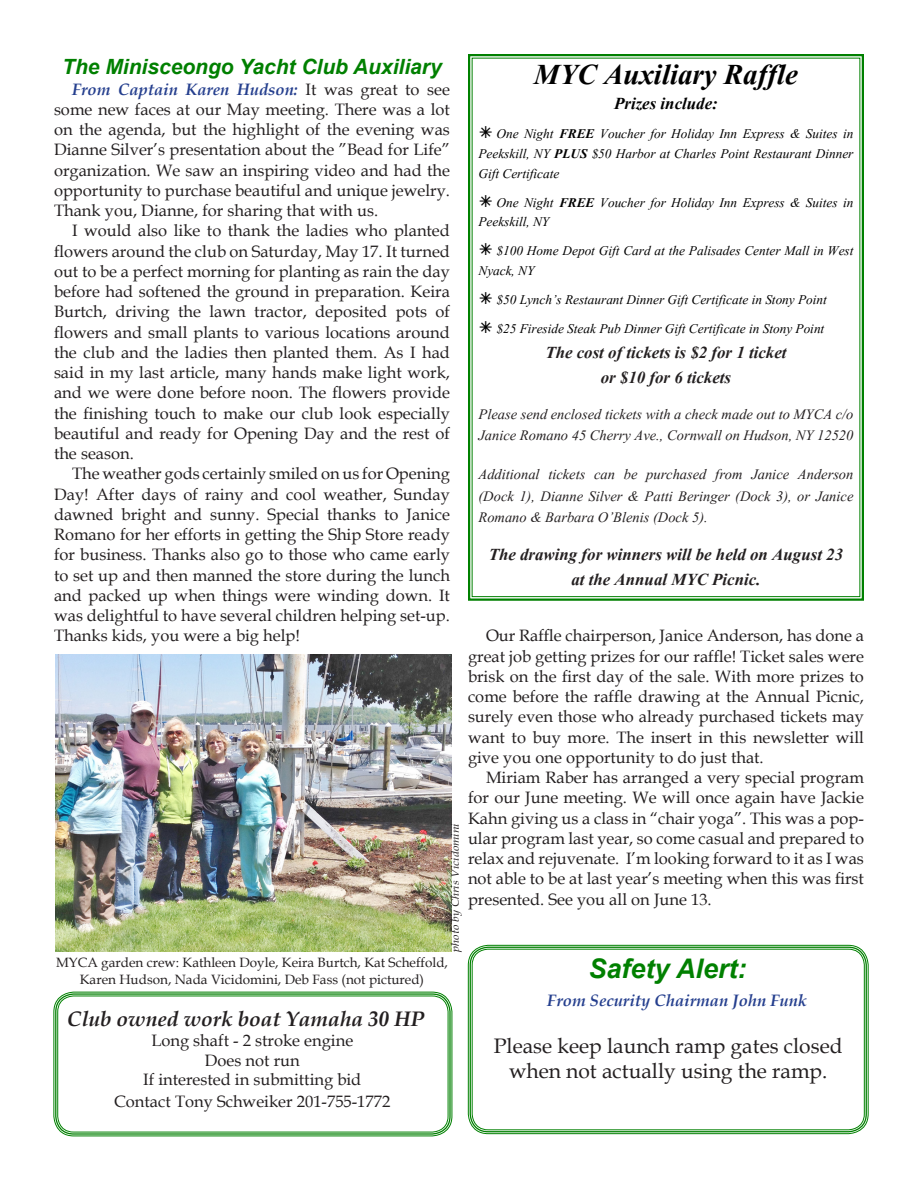
<style>
.page{position:relative;width:918px;height:1188px;background:#fff}
.page>*{position:absolute;margin:0;border:0;box-sizing:border-box;transform-origin:0 0}
.t1{font:700 36px "Vijaya";color:#000}
.Headline_14_pt{font:italic 700 27px "Arial";color:#008000}
.t2{font:700 21px/25.2px "Vijaya";color:#231f20;text-align:center}
.t3{font:21px "Book Antiqua";color:#231f20}
.Headline_14_pt-2{font:italic 700 21px "Arial";color:#008000}
.t4{font:italic 700 21px "Book Antiqua";color:#231f20}
.t5{font:700 21px "Vijaya";color:#000}
.t6{font:18px/21.6px "Vijaya";color:#231f20}
._11PtIndent{font:16.5px/20.2px "Book Antiqua";color:#231f20;text-align:justify}
.t7{font:16.5px/19.8px "Vijaya";color:#000}
.subhead_11pt{font:italic 700 16.5px "Book Antiqua";color:#253f8e}
._9pt_bookantiqua{font:13.5px/16.2px "Book Antiqua";color:#231f20;text-align:center}
.photo_credit{font:italic 10.8px "Book Antiqua";color:#231f20;scale:1.11 1}
.s1{font-weight:700;font-style:italic;color:#253f8e}
.s2{font-weight:700}
</style>
<div class="page">
<svg style="left:468px;top:54px;width:396px;height:547px"></svg>
<div style="left:468px;top:945px;width:401px;height:189px;border:1px solid #008000;border-radius:20px"></div>
<div style="left:470px;top:947px;width:397px;height:185px;border:1px solid #008000;border-radius:18px"></div>
<div style="left:472px;top:949px;width:393px;height:181px;border:1px solid #008000;border-radius:16px"></div>
<img style="left:56px;top:655px;width:396px;height:297px">
<div style="left:55px;top:993px;width:396px;height:142px;border:1px solid #008000;border-radius:18px"></div>
<div style="left:57px;top:996px;width:391px;height:136px;border:1px solid #008000;border-radius:16px"></div>
<svg style="left:480px;top:126px;width:12px;height:12px"></svg>
<svg style="left:480px;top:194px;width:12px;height:13px"></svg>
<svg style="left:480px;top:243px;width:12px;height:12px"></svg>
<svg style="left:480px;top:292px;width:12px;height:12px"></svg>
<svg style="left:480px;top:320px;width:12px;height:13px"></svg>
<p class="Headline_14_pt-2" style="left:62px;top:53px;width:381px">The Minisceongo Yacht Club Auxiliary</p>
<p class="_11PtIndent" style="left:54px;top:78px;width:398px;text-indent:18px"><span class="s1">From Captain Karen Hudson:</span> It was great to see some new faces at our May meeting. There was a lot on the agenda, but the highlight of the evening was Dianne Silver’s presentation about the ”Bead for Life” organization. We saw an inspiring video and had the opportunity to purchase beautiful and unique jewelry.<br>Thank you, Dianne, for sharing that with us.</p>
<p class="_11PtIndent" style="left:54px;top:220px;width:398px;text-indent:18px">I would also like to thank the ladies who planted flowers around the club on Saturday, May 17. It turned out to be a perfect morning for planting as rain the day before had softened the ground in preparation. Keira Burtch, driving the lawn tractor, deposited pots of flowers and small plants to various locations around the club and the ladies then planted them. As I had said in my last article, many hands make light work, and we were done before noon. The flowers provide the finishing touch to make our club look especially beautiful and ready for Opening Day and the rest of the season.</p>
<p class="_11PtIndent" style="left:54px;top:463px;width:398px;text-indent:18px">The weather gods certainly smiled on us for Opening Day! After days of rainy and cool weather, Sunday dawned bright and sunny. Special thanks to Janice Romano for her efforts in getting the Ship Store ready for business. Thanks also go to those who came early to set up and then manned the store during the lunch and packed up when things were winding down. It was delightful to have several children helping set-up.<br>Thanks kids, you were a big help!</p>
<p class="t1" style="left:534px;top:46px;width:266px">MYC Auxiliary Raffle</p>
<p class="t5" style="left:614px;top:87px;width:105px">Prizes include:</p>
<p class="t7" style="left:478px;top:122px;width:376px;text-align:justify;text-indent:18px">One Night <span class="s2">FREE</span> Voucher for Holiday Inn Express &amp; Suites in Peekskill, NY <span class="s2">PLUS</span> $50 Harbor at Charles Point Restaurant Dinner Gift Certificate</p>
<p class="t7" style="left:478px;top:190px;width:376px;text-indent:18px">One Night <span class="s2">FREE</span> Voucher for Holiday Inn Express &amp; Suites in<br>Peekskill, NY</p>
<p class="t7" style="left:478px;top:239px;width:376px;text-indent:18px">$100 Home Depot Gift Card at the Palisades Center Mall in West<br>Nyack, NY</p>
<p class="t7" style="left:496px;top:287px;width:332px">$50 Lynch’s Restaurant Dinner Gift Certificate in Stony Point</p>
<p class="t7" style="left:496px;top:316px;width:329px">$25 Fireside Steak Pub Dinner Gift Certificate in Stony Point</p>
<p class="t2" style="left:545px;top:337px;width:243px">The cost of tickets is $2 for 1 ticket or $10 for 6 tickets</p>
<p class="t6" style="left:478px;top:401px;width:376px">Please send enclosed tickets with a check made out to MYCA c/o<br>Janice Romano 45 Cherry Ave., Cornwall on Hudson, NY 12520</p>
<p class="t6" style="left:478px;top:462px;width:376px;text-align:justify">Additional tickets can be purchased from Janice Anderson (Dock 1), Dianne Silver &amp; Patti Beringer (Dock 3), or Janice Romano &amp; Barbara O’Blenis (Dock 5).</p>
<p class="t2" style="left:489px;top:540px;width:356px">The drawing for winners will be held on August 23 at the Annual MYC Picnic.</p>
<p class="_11PtIndent" style="left:468px;top:625px;width:398px;text-indent:18px">Our Raffle chairperson, Janice Anderson, has done a great job getting prizes for our raffle! Ticket sales were brisk on the first day of the sale. With more prizes to come before the raffle drawing at the Annual Picnic, surely even those who already purchased tickets may want to buy more. The insert in this newsletter will give you one opportunity to do just that.</p>
<p class="_11PtIndent" style="left:468px;top:767px;width:398px;text-indent:18px">Miriam Raber has arranged a very special program for our June meeting. We will once again have Jackie Kahn giving us a class in “chair yoga”. This was a pop&shy;ular program last year, so come casual and prepared to relax and rejuvenate. I’m looking forward to it as I was not able to be at last year’s meeting when this was first presented. See you all on June 13.</p>
<p class="photo_credit" style="left:447px;top:952px;width:117px;rotate:-90deg">photo by Chris Vicidomini</p>
<p class="_9pt_bookantiqua" style="left:56px;top:954px;width:393px">MYCA garden crew: Kathleen Doyle, Keira Burtch, Kat Scheffold,<br>Karen Hudson, Nada Vicidomini, Deb Fass (not pictured)</p>
<p class="t4" style="left:67px;top:1004px;width:359px">Club owned work boat Yamaha 30 HP</p>
<p class="_11PtIndent" style="left:151px;top:1030px;width:203px">Long shaft - 2 stroke engine</p>
<p class="_11PtIndent" style="left:205px;top:1049px;width:96px">Does not run</p>
<p class="_11PtIndent" style="left:143px;top:1069px;width:220px">If interested in submitting bid</p>
<p class="_11PtIndent" style="left:114px;top:1091px;width:278px">Contact Tony Schweiker 201-755-1772</p>
<p class="Headline_14_pt" style="left:588px;top:951px;width:160px">Safety Alert:</p>
<p class="subhead_11pt" style="left:547px;top:989px;width:261px">From Security Chairman John Funk</p>
<p class="t3" style="left:494px;top:1031px;width:350px">Please keep launch ramp gates closed</p>
<p class="t3" style="left:509px;top:1056px;width:320px">when not actually using the ramp.</p>
</div>
